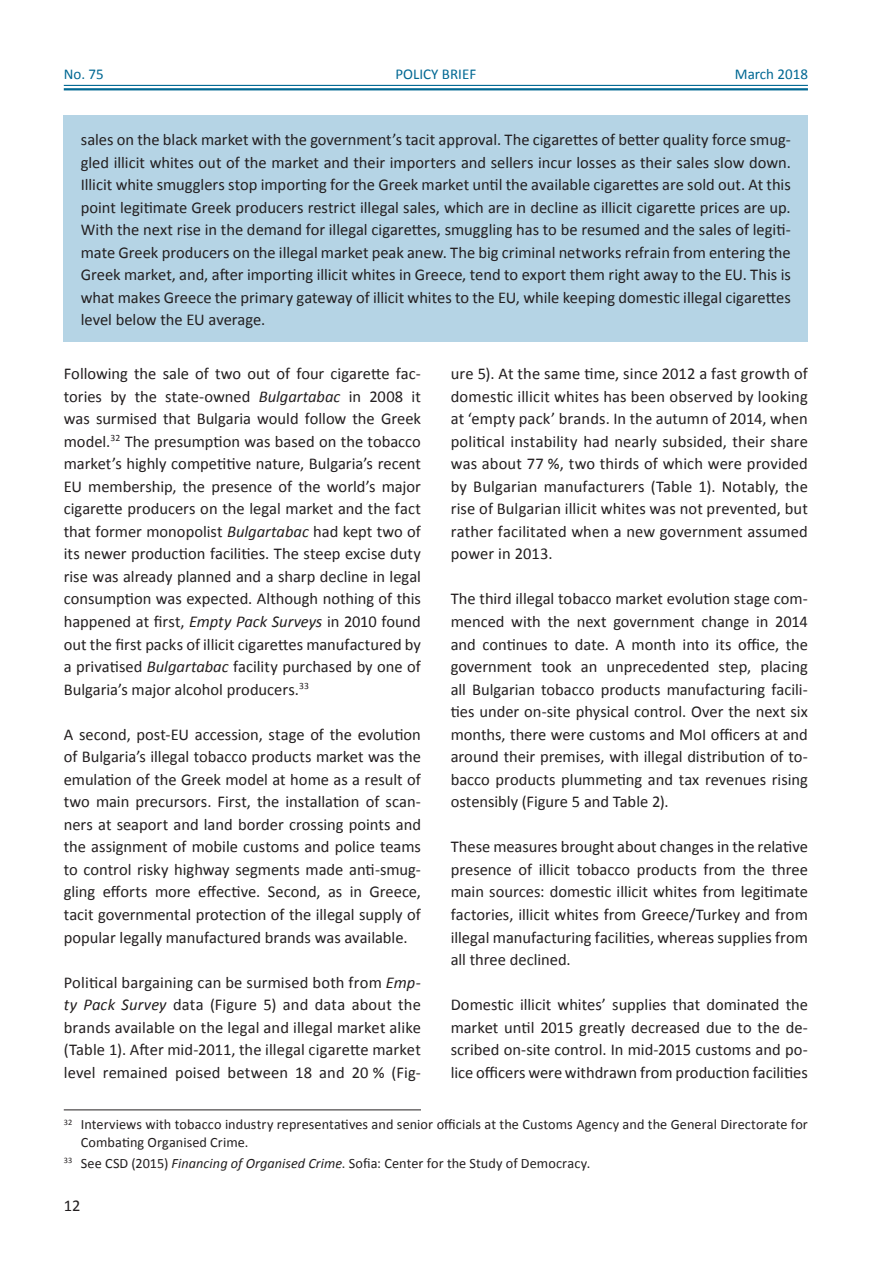
<style>
.page{position:relative;width:893px;height:1263px;background:#fff}
.page>*{position:absolute;margin:0;border:0;box-sizing:border-box;transform-origin:0 0}
.t1{font:16.5px/22.5px "Calibri";color:#231f20;text-align:justify}
.t2{font:15px "Calibri";color:#006893}
.t3{font:14.25px/17.1px "Calibri";letter-spacing:.005em;color:#231f20}
.s1{font-style:italic}
</style>
<div class="page">
<hr style="left:64px;top:85px;width:744px;height:1px;background:#006893">
<hr style="left:64px;top:88px;width:744px;height:2px;background:#006893">
<div style="left:64px;top:116px;width:744px;height:226px;background:#b5d4e5"></div>
<hr style="left:64px;top:1109px;width:357px;height:1px;background:#231f20">
<p class="t2" style="left:64px;top:65px;width:41px">No. 75</p>
<p class="t2" style="left:395px;top:65px;width:82px">POLICY BRIEF</p>
<p class="t2" style="left:735px;top:65px;width:75px">March 2018</p>
<p class="t1" style="left:81px;top:128px;width:712px">sales on the black market with the government’s tacit approval. The cigarettes of better quality force smug&shy;gled illicit whites out of the market and their importers and sellers incur losses as their sales slow down.<br>Illicit white smugglers stop importing for the Greek market until the available cigarettes are sold out. At this point legitimate Greek producers restrict illegal sales, which are in decline as illicit cigarette prices are up.<br>With the next rise in the demand for illegal cigarettes, smuggling has to be resumed and the sales of legiti&shy;mate Greek producers on the illegal market peak anew. The big criminal networks refrain from entering the Greek market, and, after importing illicit whites in Greece, tend to export them right away to the EU. This is what makes Greece the primary gateway of illicit whites to the EU, while keeping domestic illegal cigarettes level below the EU average.</p>
<p class="t1" style="left:64px;top:362px;width:359px">Following the sale of two out of four cigarette fac&shy;tories by the state-owned <span class="s1">Bulgartabac</span> in 2008 it was surmised that Bulgaria would follow the Greek model.<sup>32</sup> The presumption was based on the tobacco market’s highly competitive nature, Bulgaria’s recent EU membership, the presence of the world’s major cigarette producers on the legal market and the fact that former monopolist <span class="s1">Bulgartabac</span> had kept two of its newer production facilities. The steep excise duty rise was already planned and a sharp decline in legal consumption was expected. Although nothing of this happened at first, <span class="s1">Empty Pack Surveys</span> in 2010 found out the first packs of illicit cigarettes manufactured by a privatised <span class="s1">Bulgartabac</span> facility purchased by one of Bulgaria’s major alcohol producers.<sup>33</sup></p>
<p class="t1" style="left:64px;top:723px;width:359px">A second, post-EU accession, stage of the evolution of Bulgaria’s illegal tobacco products market was the emulation of the Greek model at home as a result of two main precursors. First, the installation of scan&shy;ners at seaport and land border crossing points and the assignment of mobile customs and police teams to control risky highway segments made anti-smug&shy;gling efforts more effective. Second, as in Greece, tacit governmental protection of the illegal supply of popular legally manufactured brands was available.</p>
<p class="t1" style="left:64px;top:971px;width:359px">Political bargaining can be surmised both from <span class="s1">Emp&shy;ty Pack Survey</span> data (Figure 5) and data about the brands available on the legal and illegal market alike (Table 1). After mid-2011, the illegal cigarette market level remained poised between 18 and 20 % (Fig-</p>
<p class="t1" style="left:451px;top:362px;width:359px">ure 5). At the same time, since 2012 a fast growth of domestic illicit whites has been observed by looking at ‘empty pack’ brands. In the autumn of 2014, when political instability had nearly subsided, their share was about 77 %, two thirds of which were provided by Bulgarian manufacturers (Table 1). Notably, the rise of Bulgarian illicit whites was not prevented, but rather facilitated when a new government assumed power in 2013.</p>
<p class="t1" style="left:451px;top:588px;width:359px">The third illegal tobacco market evolution stage com&shy;menced with the next government change in 2014 and continues to date. A month into its office, the government took an unprecedented step, placing all Bulgarian tobacco products manufacturing facili&shy;ties under on-site physical control. Over the next six months, there were customs and MoI officers at and around their premises, with illegal distribution of to&shy;bacco products plummeting and tax revenues rising ostensibly (Figure 5 and Table 2).</p>
<p class="t1" style="left:451px;top:836px;width:359px">These measures brought about changes in the relative presence of illicit tobacco products from the three main sources: domestic illicit whites from legitimate factories, illicit whites from Greece/Turkey and from illegal manufacturing facilities, whereas supplies from all three declined.</p>
<p class="t1" style="left:451px;top:993px;width:359px">Domestic illicit whites’ supplies that dominated the market until 2015 greatly decreased due to the de&shy;scribed on-site control. In mid-2015 customs and po&shy;lice officers were withdrawn from production facilities</p>
<p class="t3" style="left:81px;top:1116px;width:729px;text-indent:-17px"><sup>32</sup> Interviews with tobacco industry representatives and senior officials at the Customs Agency and the General Directorate for<br>Combating Organised Crime.</p>
<p class="t3" style="left:64px;top:1155px;width:528px"><sup>33</sup> See CSD (2015) <span class="s1">Financing of Organised Crime</span>. Sofia: Center for the Study of Democracy.</p>
<p class="t1" style="left:64px;top:1194px;width:16px">12</p>
</div>
